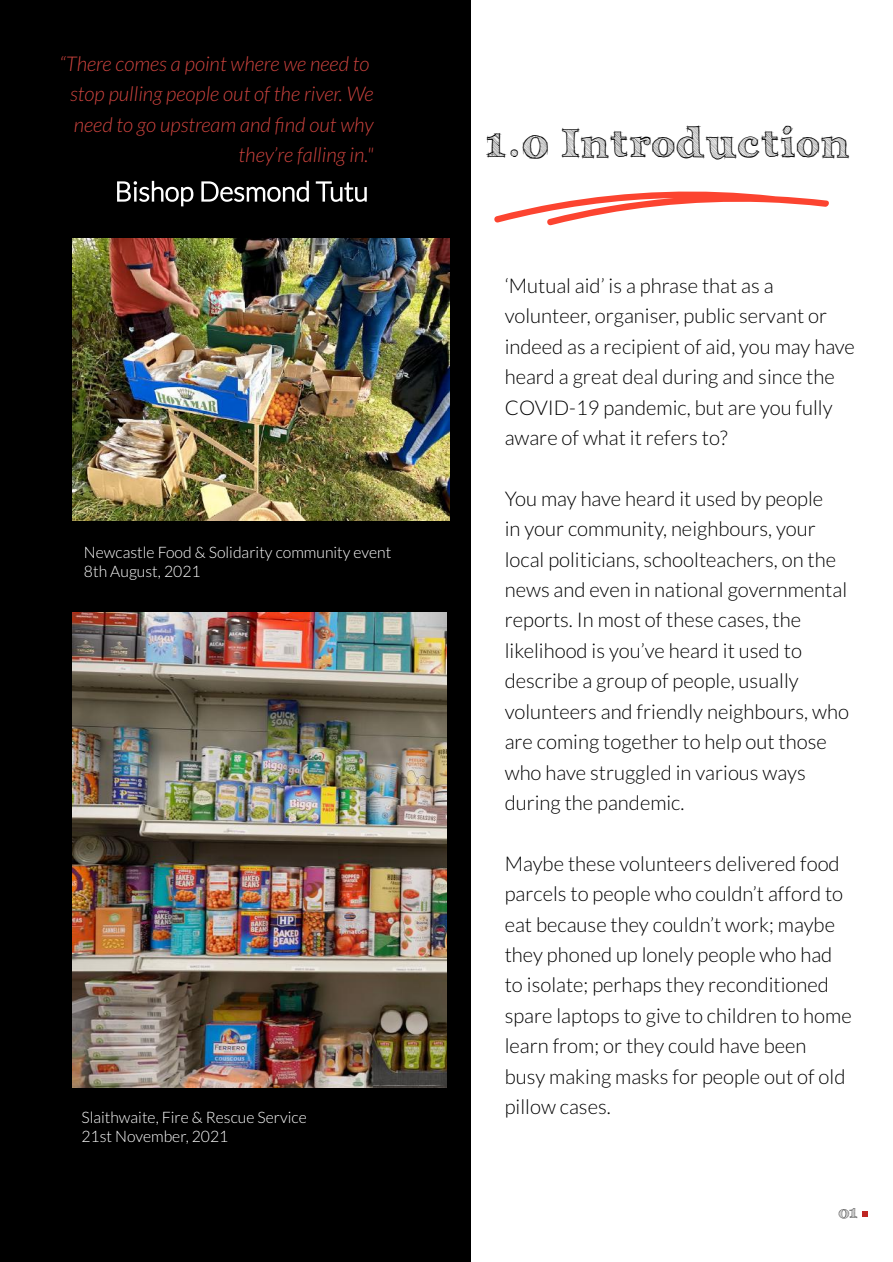
<style>
.page{position:relative;width:893px;height:1262px;background:#fff}
.page>*{position:absolute;margin:0;border:0;box-sizing:border-box;transform-origin:0 0}
.t1{font:700 40.5px "Archistico";letter-spacing:.035em;color:#000}
.t2{font:300 20.25px/30.5px "Lato";color:#000}
.t3{font:italic 300 20.25px/30.5px "Lato";color:#cf443f;text-align:right}
.t4{font:16.95px "Archistico";color:#000}
.t5{font:300 15.75px/19.2px "Lato";color:#fff}
</style>
<div class="page">
<div style="left:0;top:0;width:471px;height:1261px;background:#000"></div>
<svg style="left:117px;top:181px;width:250px;height:25px"></svg>
<svg style="left:862px;top:1211px;width:5px;height:5px"></svg>
<img style="left:73px;top:239px;width:376px;height:281px">
<svg style="left:494px;top:191px;width:334px;height:34px"></svg>
<img style="left:73px;top:613px;width:374px;height:474px">
<p class="t3" style="left:60px;top:48px;width:315px">“There comes a point where we need to stop pulling people out of the river. We need to go upstream and find out why they’re falling in."</p>
<p class="t5" style="left:84px;top:542px;width:309px">Newcastle Food &amp; Solidarity community event<br>8th August, 2021</p>
<p class="t5" style="left:81px;top:1107px;width:227px">Slaithwaite, Fire &amp; Rescue Service<br>21st November, 2021</p>
<h1 class="t1" style="left:486px;top:119px;width:364px">1.0 Introduction</h1>
<p class="t2" style="left:504px;top:270px;width:352px">‘Mutual aid’ is a phrase that as a volunteer, organiser, public servant or indeed as a recipient of aid, you may have heard a great deal during and since the COVID-19 pandemic, but are you fully aware of what it refers to?</p>
<p class="t2" style="left:504px;top:482px;width:346px">You may have heard it used by people<br>in your community, neighbours, your local politicians, schoolteachers, on the news and even in national governmental reports. In most of these cases, the likelihood is you’ve heard it used to describe a group of people, usually volunteers and friendly neighbours, who are coming together to help out those who have struggled in various ways during the pandemic.</p>
<p class="t2" style="left:504px;top:847px;width:348px">Maybe these volunteers delivered food parcels to people who couldn’t afford to eat because they couldn’t work; maybe they phoned up lonely people who had to isolate; perhaps they reconditioned spare laptops to give to children to home learn from; or they could have been busy making masks for people out of old pillow cases.</p>
<p class="t4" style="left:838px;top:1202px;width:20px">01</p>
</div>
